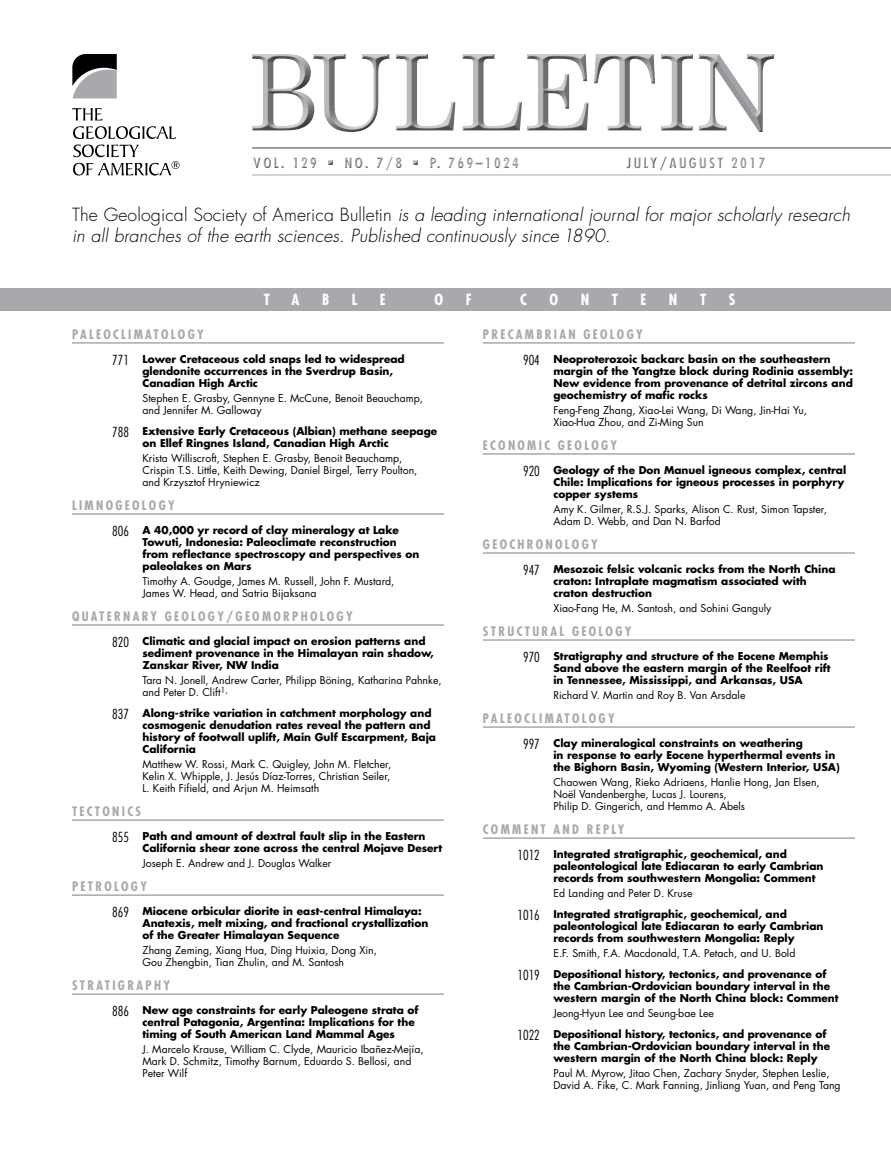
<style>
.page{position:relative;width:891px;height:1175px;background:#fff}
.page>*{position:absolute;margin:0;border:0;box-sizing:border-box;transform-origin:0 0}
.t1{font:italic 300 17.7px/21px "Futura Std";letter-spacing:.01em;color:#000}
.t2{font:700 condensed 15px "Futura Std";color:#fff}
.t3{font:700 condensed 14.25px "Futura Std";letter-spacing:.15em;color:#a7a9ac}
.t4{font:700 condensed 12.75px "Futura Std";letter-spacing:.18em;color:#a7a9ac}
.t5{font:700 10.5px/12px "Futura Std";color:#000}
.t6{font:10.5px/12px "Futura Std";color:#000}
.s1{font-style:normal}
.s2{font-weight:300;font-stretch:condensed;font-size:13.5px}
.s3{font-weight:400}
</style>
<div class="page">
<div style="left:0;top:288px;width:891px;height:22px;background:#a7a9ac"></div>
<hr style="left:72px;top:342px;width:372px;height:2px;background:#a7a9ac">
<hr style="left:72px;top:513px;width:372px;height:2px;background:#a7a9ac">
<hr style="left:72px;top:624px;width:372px;height:2px;background:#a7a9ac">
<hr style="left:72px;top:819px;width:372px;height:2px;background:#a7a9ac">
<hr style="left:72px;top:894px;width:372px;height:2px;background:#a7a9ac">
<hr style="left:72px;top:993px;width:372px;height:2px;background:#a7a9ac">
<hr style="left:483px;top:342px;width:372px;height:2px;background:#a7a9ac">
<hr style="left:483px;top:453px;width:372px;height:2px;background:#a7a9ac">
<hr style="left:483px;top:552px;width:372px;height:2px;background:#a7a9ac">
<hr style="left:483px;top:639px;width:372px;height:2px;background:#a7a9ac">
<hr style="left:483px;top:726px;width:372px;height:2px;background:#a7a9ac">
<hr style="left:483px;top:837px;width:372px;height:2px;background:#a7a9ac">
<div style="left:252px;top:146px;width:639px;height:32px;background:#000;opacity:.75"></div>
<div style="left:248px;top:152px;width:275px;height:20px;background:#fff"></div>
<div style="left:248px;top:155px;width:275px;height:19px;background:#000;opacity:.75"></div>
<div style="left:622px;top:152px;width:147px;height:19px;background:#fff"></div>
<div style="left:622px;top:155px;width:147px;height:19px;background:#000;opacity:.75"></div>
<svg style="left:72px;top:108px;width:31px;height:12px"></svg>
<svg style="left:72px;top:54px;width:45px;height:44px;background:#717274"></svg>
<svg style="left:73px;top:126px;width:106px;height:50px"></svg>
<div style="left:250px;top:53px;width:525px;height:81px;background:#000;opacity:.75"></div>
<h3 class="t3" style="left:253px;top:154px;width:65px">VOL. 129</h3>
<h3 class="t3" style="left:344px;top:154px;width:60px">NO. 7/8</h3>
<h3 class="t3" style="left:429px;top:154px;width:91px">P. 769–1024</h3>
<h3 class="t3" style="left:626px;top:154px;width:140px">JULY/AUGUST 2017</h3>
<h1 class="t1" style="left:72px;top:204px;width:780px"><span class="s1">The Geological Society of America Bulletin</span> is a leading international journal for major scholarly research in all branches of the earth sciences. Published continuously since 1890.</h1>
<h2 class="t2" style="left:264px;top:290px;width:8px">T</h2>
<h2 class="t2" style="left:292px;top:290px;width:9px">A</h2>
<h2 class="t2" style="left:322px;top:290px;width:9px">B</h2>
<h2 class="t2" style="left:352px;top:290px;width:7px">L</h2>
<h2 class="t2" style="left:380px;top:290px;width:7px">E</h2>
<h2 class="t2" style="left:434px;top:290px;width:10px">O</h2>
<h2 class="t2" style="left:466px;top:290px;width:7px">F</h2>
<h2 class="t2" style="left:520px;top:290px;width:8px">C</h2>
<h2 class="t2" style="left:549px;top:290px;width:10px">O</h2>
<h2 class="t2" style="left:581px;top:290px;width:10px">N</h2>
<h2 class="t2" style="left:612px;top:290px;width:8px">T</h2>
<h2 class="t2" style="left:640px;top:290px;width:7px">E</h2>
<h2 class="t2" style="left:669px;top:290px;width:10px">N</h2>
<h2 class="t2" style="left:700px;top:290px;width:8px">T</h2>
<h2 class="t2" style="left:729px;top:290px;width:8px">S</h2>
<p class="t4" style="left:72px;top:326px;width:133px">PALEOCLIMATOLOGY</p>
<p class="t5" style="left:142px;top:353px;width:264px;text-indent:-30px"><span class="s2">771</span> Lower Cretaceous cold snaps led to widespread glendonite occurrences in the Sverdrup Basin,<br>Canadian High Arctic</p>
<p class="t6" style="left:142px;top:392px;width:282px">Stephen E. Grasby, Gennyne E. McCune, Benoit Beauchamp, and Jennifer M. Galloway</p>
<p class="t5" style="left:142px;top:425px;width:296px;text-indent:-30px"><span class="s2">788</span> Extensive Early Cretaceous (Albian) methane seepage on Ellef Ringnes Island, Canadian High Arctic</p>
<p class="t6" style="left:142px;top:452px;width:276px">Krista Williscroft, Stephen E. Grasby, Benoit Beauchamp,<br>Crispin T.S. Little, Keith Dewing, Daniel Birgel, Terry Poulton, and Krzysztof Hryniewicz</p>
<p class="t4" style="left:72px;top:497px;width:104px">LIMNOGEOLOGY</p>
<p class="t5" style="left:142px;top:524px;width:278px;text-indent:-30px"><span class="s2">806</span> A 40,000 yr record of clay mineralogy at Lake Towuti, Indonesia: Paleoclimate reconstruction from reflectance spectroscopy and perspectives on paleolakes on Mars</p>
<p class="t6" style="left:142px;top:575px;width:253px">Timothy A. Goudge, James M. Russell, John F. Mustard,<br>James W. Head, and Satria Bijaksana</p>
<p class="t4" style="left:72px;top:608px;width:282px">QUATERNARY GEOLOGY/GEOMORPHOLOGY</p>
<p class="t5" style="left:142px;top:635px;width:293px;text-indent:-30px"><span class="s2">820</span> Climatic and glacial impact on erosion patterns and sediment provenance in the Himalayan rain shadow,<br>Zanskar River, NW India</p>
<p class="t6" style="left:142px;top:674px;width:301px">Tara N. Jonell, Andrew Carter, Philipp Böning, Katharina Pahnke, and Peter D. Clift<sup>1,</sup></p>
<p class="t5" style="left:142px;top:707px;width:295px;text-indent:-30px"><span class="s2">837</span> Along-strike variation in catchment morphology and cosmogenic denudation rates reveal the pattern and history of footwall uplift, Main Gulf Escarpment, Baja California</p>
<p class="t6" style="left:142px;top:758px;width:250px;text-align:justify">Matthew W. Rossi, Mark C. Quigley, John M. Fletcher, Kelin X. Whipple, J. Jesús Díaz-Torres, Christian Seiler, L. Keith Fifield, and Arjun M. Heimsath</p>
<p class="t4" style="left:72px;top:803px;width:71px">TECTONICS</p>
<p class="t5" style="left:142px;top:830px;width:301px;text-indent:-30px"><span class="s2">855</span> Path and amount of dextral fault slip in the Eastern<br>California shear zone across the central Mojave Desert</p>
<p class="t6" style="left:142px;top:857px;width:190px">Joseph E. Andrew and J. Douglas Walker</p>
<p class="t4" style="left:72px;top:878px;width:76px">PETROLOGY</p>
<p class="t5" style="left:142px;top:905px;width:287px;text-indent:-30px"><span class="s2">869</span> Miocene orbicular diorite in east-central Himalaya:<br>Anatexis, melt mixing, and fractional crystallization of the Greater Himalayan Sequence</p>
<p class="t6" style="left:142px;top:944px;width:236px">Zhang Zeming, Xiang Hua, Ding Huixia, Dong Xin,<br>Gou Zhengbin, Tian Zhulin, and M. Santosh</p>
<p class="t4" style="left:72px;top:977px;width:99px">STRATIGRAPHY</p>
<p class="t5" style="left:142px;top:1004px;width:278px;text-indent:-30px"><span class="s2">886</span> New age constraints for early Paleogene strata of central Patagonia, Argentina: Implications for the timing of South American Land Mammal Ages</p>
<p class="t6" style="left:142px;top:1043px;width:283px">J. Marcelo Krause, William C. Clyde, Mauricio Ibañez-Mejía,<br>Mark D. Schmitz, Timothy Barnum, Eduardo S. Bellosi, and<br>Peter Wilf</p>
<p class="t4" style="left:483px;top:326px;width:161px">PRECAMBRIAN GEOLOGY</p>
<p class="t5" style="left:553px;top:353px;width:301px;text-indent:-30px"><span class="s2">904</span> Neoproterozoic backarc basin on the southeastern margin of the Yangtze block during Rodinia assembly:<br>New evidence from provenance of detrital zircons and geochemistry of mafic rocks</p>
<p class="t6" style="left:553px;top:404px;width:255px">Feng-Feng Zhang, Xiao-Lei Wang, Di Wang, Jin-Hai Yu,<br>Xiao‑Hua Zhou, and Zi-Ming Sun</p>
<p class="t4" style="left:483px;top:437px;width:136px">ECONOMIC GEOLOGY</p>
<p class="t5" style="left:553px;top:464px;width:294px;text-indent:-30px"><span class="s2">920</span> Geology of the Don Manuel igneous complex, central<br>Chile: Implications for igneous processes in porphyry copper systems</p>
<p class="t6" style="left:553px;top:503px;width:275px">Amy K. Gilmer, R.S.J. Sparks, Alison C. Rust, Simon Tapster,<br>Adam D. Webb, and Dan N. Barfod</p>
<p class="t4" style="left:483px;top:536px;width:116px">GEOCHRONOLOGY</p>
<p class="t5" style="left:553px;top:563px;width:284px;text-indent:-30px"><span class="s2">947</span> Mesozoic felsic volcanic rocks from the North China craton: Intraplate magmatism associated with craton destruction</p>
<p class="t6" style="left:553px;top:602px;width:219px">Xiao-Fang He, M. Santosh, and Sohini Ganguly</p>
<p class="t4" style="left:483px;top:623px;width:150px">STRUCTURAL GEOLOGY</p>
<p class="t5" style="left:553px;top:650px;width:279px;text-indent:-30px"><span class="s2">970</span> Stratigraphy and structure of the Eocene Memphis<br>Sand above the eastern margin of the Reelfoot rift in Tennessee, Mississippi, and Arkansas, USA</p>
<p class="t6" style="left:553px;top:689px;width:193px">Richard V. Martin and Roy B. Van Arsdale</p>
<p class="t4" style="left:483px;top:710px;width:133px">PALEOCLIMATOLOGY</p>
<p class="t5" style="left:553px;top:737px;width:288px;text-indent:-30px"><span class="s2">997</span> Clay mineralogical constraints on weathering<br>in response to early Eocene hyperthermal events in the Bighorn Basin, Wyoming (Western Interior, USA)</p>
<p class="t6" style="left:553px;top:776px;width:268px">Chaowen Wang, Rieko Adriaens, Hanlie Hong, Jan Elsen,<br>Noël Vandenberghe, Lucas J. Lourens,<br>Philip D. Gingerich, and Hemmo A. Abels</p>
<p class="t4" style="left:483px;top:821px;width:143px">COMMENT AND REPLY</p>
<p class="t5" style="left:553px;top:848px;width:271px;text-indent:-36px"><span class="s2">1012</span> Integrated stratigraphic, geochemical, and paleontological late Ediacaran to early Cambrian records from southwestern Mongolia: Comment</p>
<p class="t5" style="left:517px;top:882px;width:271px;line-height:21px;text-indent:36px"><span class="s3">Ed Landing and Peter D. Kruse<br></span><span class="s2">1016</span> Integrated stratigraphic, geochemical, and</p>
<p class="t5" style="left:553px;top:920px;width:271px">paleontological late Ediacaran to early Cambrian records from southwestern Mongolia: Reply</p>
<p class="t5" style="left:517px;top:942px;width:311px;line-height:21px;text-align:center"><span class="s3">E.F. Smith, F.A. Macdonald, T.A. Petach, and U. Bold<br></span><span class="s2">1019</span> Depositional history, tectonics, and provenance of</p>
<p class="t5" style="left:553px;top:980px;width:287px">the Cambrian-Ordovician boundary interval in the western margin of the North China block: Comment</p>
<p class="t5" style="left:517px;top:1002px;width:311px;line-height:21px;text-indent:36px"><span class="s3">Jeong-Hyun Lee and Seung-bae Lee<br></span><span class="s2">1022</span> Depositional history, tectonics, and provenance of</p>
<p class="t5" style="left:553px;top:1040px;width:278px">the Cambrian-Ordovician boundary interval in the western margin of the North China block: Reply</p>
<p class="t6" style="left:553px;top:1067px;width:289px">Paul M. Myrow, Jitao Chen, Zachary Snyder, Stephen Leslie,<br>David A. Fike, C. Mark Fanning, Jinliang Yuan, and Peng Tang</p>
</div>
